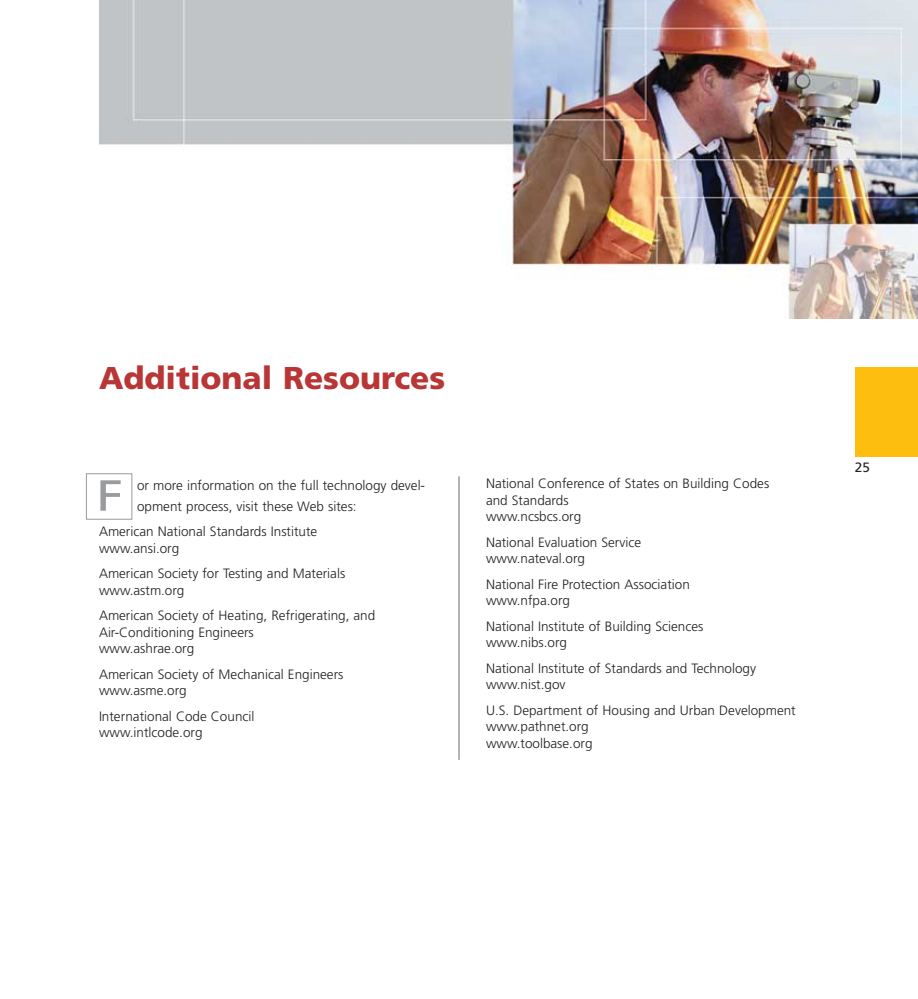
<style>
.page{position:relative;width:918px;height:999px;background:#fff}
.page>*{position:absolute;margin:0;border:0;box-sizing:border-box;transform-origin:0 0}
.t1{font:43.5px "Frutiger";color:#999b9e;scale:1.25 1}
.t2{font:900 31.5px "Frutiger";color:#b83636}
.t3{font:300 13.5px/16.5px "Frutiger";color:#231f20}
.t4{font:13.5px "Frutiger";color:#231f20}
</style>
<div class="page">
<div style="left:856px;top:367px;width:62px;height:90px;background:#febe10"></div>
<hr style="left:458px;top:476px;width:2px;height:284px;background:#999b9e">
<div style="left:86px;top:473px;width:46px;height:47px;border:1px solid #999b9e"></div>
<img style="left:99px;top:0;width:819px;height:319px">
<h2 class="t2" style="left:99px;top:366px;width:348px">Additional Resources</h2>
<h1 class="t1" style="left:96px;top:478px;width:23px">F</h1>
<p class="t3" style="left:137px;top:476px;width:290px;line-height:21px">or more information on the full technology devel&shy;opment process, visit these Web sites:</p>
<p class="t3" style="left:99px;top:524px;width:220px">American National Standards Institute www.ansi.org</p>
<p class="t3" style="left:99px;top:566px;width:248px">American Society for Testing and Materials www.astm.org</p>
<p class="t3" style="left:99px;top:608px;width:278px">American Society of Heating, Refrigerating, and<br>Air-Conditioning Engineers<br>www.ashrae.org</p>
<p class="t3" style="left:99px;top:667px;width:246px">American Society of Mechanical Engineers www.asme.org</p>
<p class="t3" style="left:99px;top:709px;width:157px">International Code Council www.intlcode.org</p>
<p class="t3" style="left:486px;top:476px;width:285px">National Conference of States on Building Codes and Standards<br>www.ncsbcs.org</p>
<p class="t3" style="left:486px;top:535px;width:157px">National Evaluation Service www.nateval.org</p>
<p class="t3" style="left:486px;top:577px;width:205px">National Fire Protection Association www.nfpa.org</p>
<p class="t3" style="left:486px;top:619px;width:219px">National Institute of Building Sciences www.nibs.org</p>
<p class="t3" style="left:486px;top:661px;width:272px">National Institute of Standards and Technology www.nist.gov</p>
<p class="t3" style="left:486px;top:703px;width:311px">U.S. Department of Housing and Urban Development www.pathnet.org<br>www.toolbase.org</p>
<p class="t4" style="left:855px;top:462px;width:17px">25</p>
</div>
